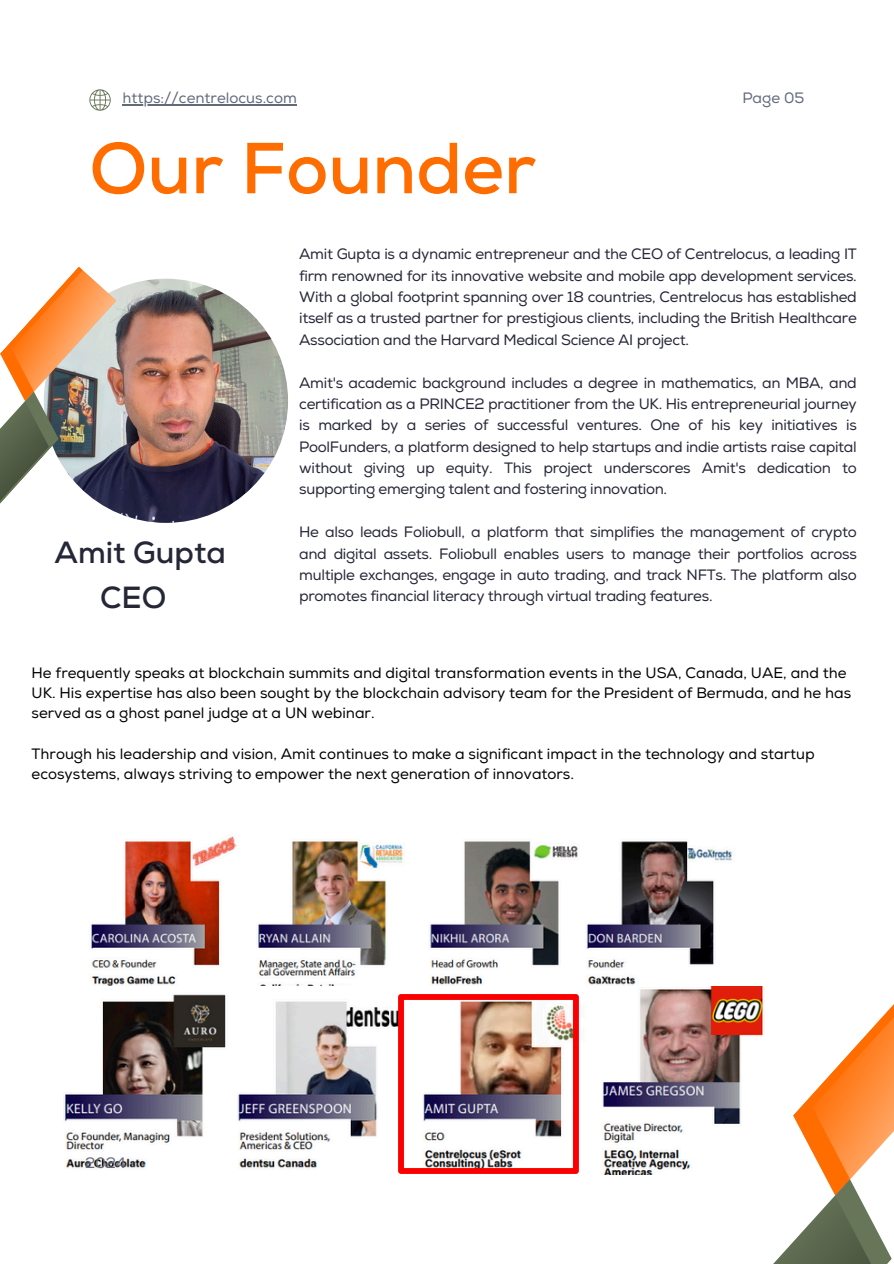
<style>
.page{position:relative;width:894px;height:1264px;background:#fff}
.page>*{position:absolute;margin:0;border:0;box-sizing:border-box;transform-origin:0 0}
.t1{font:700 72px "Nexa";color:#ff6c00}
.t2{font:700 30.6px "Nexa";color:#252737}
.t3{font:700 30.45px "Nexa";color:#252737}
.t4{font:15px/21.3px "Nexa";letter-spacing:-.02em;color:#252737;text-align:justify}
.t5{font:15px/20.2px "Nexa";color:#000}
.t6{font:15px "Nexa";color:#61697b}
</style>
<div class="page">
<svg style="left:89px;top:89px;width:22px;height:22px"></svg>
<img style="left:44px;top:279px;width:244px;height:244px;border-radius:50%">
<svg style="left:0;top:266px;width:116px;height:246px"></svg>
<img style="left:64px;top:985px;width:431px;height:189px">
<img style="left:91px;top:836px;width:642px;height:149px">
<svg style="left:495px;top:968px;width:398px;height:295px"></svg>
<img style="left:398px;top:994px;width:180px;height:179px">
<hr style="left:122px;top:104px;width:175px;height:2px;background:#61697b">
<p class="t6" style="left:122px;top:89px;width:176px">https://centrelocus.com</p>
<p class="t6" style="left:742px;top:89px;width:63px">Page 05</p>
<p class="t1" style="left:89px;top:126px;width:448px">Our Founder</p>
<p class="t2" style="left:54px;top:534px;width:173px">Amit Gupta</p>
<h3 class="t3" style="left:100px;top:579px;width:68px">CEO</h3>
<h2 class="t4" style="left:299px;top:244px;width:559px">Amit Gupta is a dynamic entrepreneur and the CEO of Centrelocus, a leading IT firm renowned for its innovative website and mobile app development services.<br>With a global footprint spanning over 18 countries, Centrelocus has established itself as a trusted partner for prestigious clients, including the British Healthcare Association and the Harvard Medical Science AI project.</h2>
<p class="t4" style="left:299px;top:372px;width:559px">Amit's academic background includes a degree in mathematics, an MBA, and certification as a PRINCE2 practitioner from the UK. His entrepreneurial journey is marked by a series of successful ventures. One of his key initiatives is PoolFunders, a platform designed to help startups and indie artists raise capital without giving up equity. This project underscores Amit's dedication to supporting emerging talent and fostering innovation.</p>
<p class="t4" style="left:299px;top:522px;width:559px">He also leads Foliobull, a platform that simplifies the management of crypto and digital assets. Foliobull enables users to manage their portfolios across multiple exchanges, engage in auto trading, and track NFTs. The platform also promotes financial literacy through virtual trading features.</p>
<p class="t5" style="left:32px;top:663px;width:821px">He frequently speaks at blockchain summits and digital transformation events in the USA, Canada, UAE, and the<br>UK. His expertise has also been sought by the blockchain advisory team for the President of Bermuda, and he has served as a ghost panel judge at a UN webinar.</p>
<p class="t5" style="left:32px;top:744px;width:784px">Through his leadership and vision, Amit continues to make a significant impact in the technology and startup ecosystems, always striving to empower the next generation of innovators.</p>
<p class="t6" style="left:85px;top:1154px;width:42px">2024</p>
</div>
